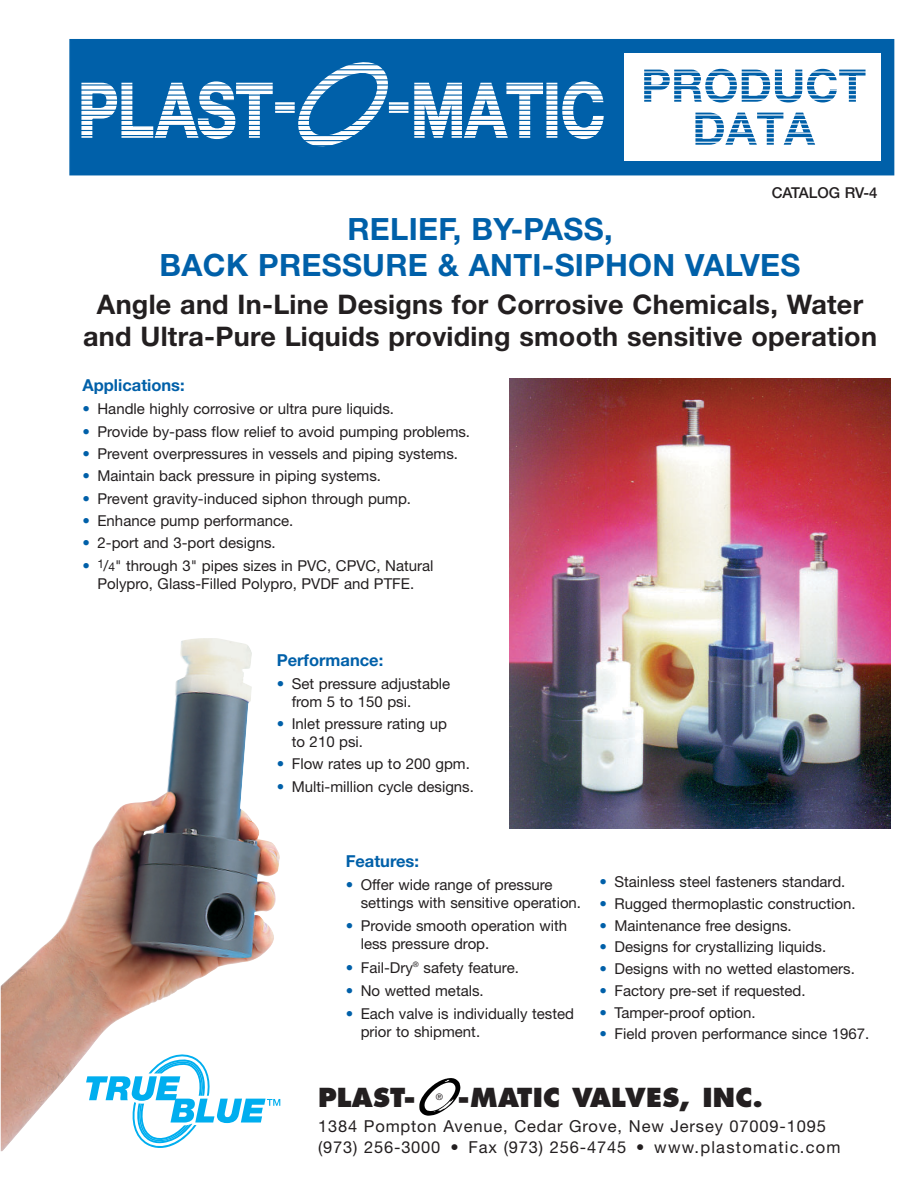
<style>
.page{position:relative;width:918px;height:1188px;background:#fff}
.page>*{position:absolute;margin:0;border:0;box-sizing:border-box;transform-origin:0 0}
.t1{font:700 30.75px/36px "Helvetica Neue";letter-spacing:.01em;color:#0060a9;text-align:center}
.t2{font:700 27px/31.5px "Helvetica Neue";letter-spacing:.01em;color:#231f20;text-align:center}
.t3{font:800 25.5px "Futura";letter-spacing:.01em;color:#231f20}
.t4{font:16.5px/21px "Helvetica Neue";letter-spacing:.05em;color:#231f20}
.t5{font:700 16.5px "Helvetica Neue";color:#0060a9}
.t6{font:15px/18px "Helvetica Neue";color:#231f20}
.t7{font:500 15px "Helvetica Neue";color:#231f20}
.t8{font:9px "Helvetica Neue";color:#231f20}
.s1{color:#0060a9}
.s2{font-size:12px}
</style>
<div class="page">
<div style="left:69px;top:39px;width:825px;height:136px;background:#0060a9"></div>
<div style="left:625px;top:53px;width:256px;height:108px;background:#fff"></div>
<svg style="left:644px;top:69px;width:222px;height:33px"></svg>
<hr style="left:632px;top:71px;width:245px;height:2px;background:#fff">
<hr style="left:632px;top:81px;width:245px;height:1px;background:#fff">
<hr style="left:632px;top:85px;width:245px;height:1px;background:#fff">
<hr style="left:632px;top:94px;width:245px;height:1px;background:#fff">
<hr style="left:632px;top:99px;width:245px;height:1px;background:#fff">
<hr style="left:632px;top:90px;width:245px;height:1px;background:#fff">
<hr style="left:632px;top:76px;width:245px;height:1px;background:#fff">
<svg style="left:695px;top:113px;width:120px;height:32px"></svg>
<hr style="left:632px;top:114px;width:245px;height:2px;background:#fff">
<hr style="left:632px;top:124px;width:245px;height:1px;background:#fff">
<hr style="left:632px;top:128px;width:245px;height:1px;background:#fff">
<hr style="left:632px;top:137px;width:245px;height:1px;background:#fff">
<hr style="left:632px;top:142px;width:245px;height:1px;background:#fff">
<hr style="left:632px;top:133px;width:245px;height:1px;background:#fff">
<hr style="left:632px;top:119px;width:245px;height:1px;background:#fff">
<svg style="left:81px;top:81px;width:192px;height:59px"></svg>
<svg style="left:275px;top:102px;width:18px;height:11px"></svg>
<svg style="left:393px;top:102px;width:15px;height:11px"></svg>
<svg style="left:414px;top:82px;width:129px;height:56px"></svg>
<svg style="left:546px;top:83px;width:11px;height:55px"></svg>
<svg style="left:562px;top:81px;width:42px;height:58px"></svg>
<svg style="left:293px;top:62px;width:100px;height:85px"></svg>
<hr style="left:81px;top:145px;width:532px;height:1px;background:#0060a9">
<hr style="left:81px;top:140px;width:532px;height:1px;background:#0060a9">
<hr style="left:81px;top:135px;width:532px;height:1px;background:#0060a9">
<hr style="left:81px;top:130px;width:532px;height:1px;background:#0060a9">
<hr style="left:81px;top:125px;width:532px;height:1px;background:#0060a9">
<hr style="left:81px;top:120px;width:532px;height:1px;background:#0060a9">
<hr style="left:81px;top:115px;width:532px;height:1px;background:#0060a9">
<hr style="left:81px;top:110px;width:532px;height:1px;background:#0060a9">
<hr style="left:81px;top:105px;width:532px;height:1px;background:#0060a9">
<hr style="left:81px;top:100px;width:532px;height:1px;background:#0060a9">
<hr style="left:81px;top:95px;width:532px;height:1px;background:#0060a9">
<hr style="left:81px;top:89px;width:532px;height:2px;background:#0060a9">
<hr style="left:81px;top:84px;width:532px;height:2px;background:#0060a9">
<hr style="left:81px;top:79px;width:532px;height:1px;background:#0060a9">
<hr style="left:81px;top:74px;width:532px;height:1px;background:#0060a9">
<hr style="left:81px;top:69px;width:532px;height:1px;background:#0060a9">
<hr style="left:81px;top:64px;width:532px;height:1px;background:#0060a9">
<img style="left:509px;top:378px;width:382px;height:451px">
<img style="left:1px;top:638px;width:280px;height:513px">
<svg style="left:86px;top:1054px;width:194px;height:97px"></svg>
<img style="left:419px;top:1078px;width:42px;height:38px">
<p class="t7" style="left:772px;top:187px;width:107px">CATALOG RV-4</p>
<h1 class="t1" style="left:160px;top:214px;width:642px">RELIEF, BY-PASS,<br>BACK PRESSURE &amp; ANTI-SIPHON VALVES</h1>
<h2 class="t2" style="left:83px;top:291px;width:795px">Angle and In-Line Designs for Corrosive Chemicals, Water and Ultra-Pure Liquids providing smooth sensitive operation</h2>
<p class="t5" style="left:82px;top:379px;width:104px">Applications:</p>
<p class="t6" style="left:82px;top:401px;width:313px"><span class="s1">•</span> Handle highly corrosive or ultra pure liquids.</p>
<p class="t6" style="left:82px;top:424px;width:389px"><span class="s1">•</span> Provide by-pass flow relief to avoid pumping problems.</p>
<p class="t6" style="left:82px;top:446px;width:377px"><span class="s1">•</span> Prevent overpressures in vessels and piping systems.</p>
<p class="t6" style="left:82px;top:468px;width:300px"><span class="s1">•</span> Maintain back pressure in piping systems.</p>
<p class="t6" style="left:82px;top:491px;width:330px"><span class="s1">•</span> Prevent gravity-induced siphon through pump.</p>
<p class="t6" style="left:82px;top:513px;width:212px"><span class="s1">•</span> Enhance pump performance.</p>
<p class="t6" style="left:82px;top:535px;width:195px"><span class="s1">•</span> 2-port and 3-port designs.</p>
<p class="t6" style="left:82px;top:558px;width:353px;text-align:center"><span class="s1">•</span> <span class="s2">1</span>/<span class="s2">4</span>" through 3" pipes sizes in PVC, CPVC, Natural<br>Polypro, Glass-Filled Polypro, PVDF and PTFE.</p>
<p class="t5" style="left:277px;top:654px;width:108px">Performance:</p>
<p class="t6" style="left:292px;top:676px;width:160px;text-indent:-15px"><span class="s1">•</span> Set pressure adjustable from 5 to 150 psi.</p>
<p class="t6" style="left:292px;top:716px;width:157px;text-indent:-15px"><span class="s1">•</span> Inlet pressure rating up to 210 psi.</p>
<p class="t6" style="left:277px;top:756px;width:195px"><span class="s1">•</span> Flow rates up to 200 gpm.</p>
<p class="t6" style="left:277px;top:779px;width:199px"><span class="s1">•</span> Multi-million cycle designs.</p>
<p class="t5" style="left:346px;top:855px;width:75px">Features:</p>
<p class="t6" style="left:361px;top:877px;width:222px;text-indent:-15px"><span class="s1">•</span> Offer wide range of pressure settings with sensitive operation.</p>
<p class="t6" style="left:361px;top:918px;width:208px;text-indent:-15px"><span class="s1">•</span> Provide smooth operation with less pressure drop.</p>
<p class="t6" style="left:346px;top:960px;width:175px"><span class="s1">•</span> Fail-Dry<sup>®</sup> safety feature.</p>
<p class="t6" style="left:346px;top:983px;width:140px"><span class="s1">•</span> No wetted metals.</p>
<p class="t6" style="left:361px;top:1007px;width:215px;text-indent:-15px"><span class="s1">•</span> Each valve is individually tested prior to shipment.</p>
<p class="t6" style="left:599px;top:874px;width:247px"><span class="s1">•</span> Stainless steel fasteners standard.</p>
<p class="t6" style="left:599px;top:896px;width:258px"><span class="s1">•</span> Rugged thermoplastic construction.</p>
<p class="t6" style="left:599px;top:918px;width:194px"><span class="s1">•</span> Maintenance free designs.</p>
<p class="t6" style="left:599px;top:939px;width:228px"><span class="s1">•</span> Designs for crystallizing liquids.</p>
<p class="t6" style="left:599px;top:961px;width:257px"><span class="s1">•</span> Designs with no wetted elastomers.</p>
<p class="t6" style="left:599px;top:983px;width:208px"><span class="s1">•</span> Factory pre-set if requested.</p>
<p class="t6" style="left:599px;top:1005px;width:158px"><span class="s1">•</span> Tamper-proof option.</p>
<p class="t6" style="left:599px;top:1027px;width:271px"><span class="s1">•</span> Field proven performance since 1967.</p>
<h3 class="t3" style="left:318px;top:1086px;width:100px">PLAST-</h3>
<h3 class="t3" style="left:458px;top:1086px;width:307px">-MATIC VALVES, INC.</h3>
<p class="t8" style="left:436px;top:1093px;width:9px">®</p>
<p class="t4" style="left:318px;top:1118px;width:524px">1384 Pompton Avenue, Cedar Grove, New Jersey 07009-1095 (973) 256-3000 • Fax (973) 256-4745 • www.plastomatic.com</p>
</div>
